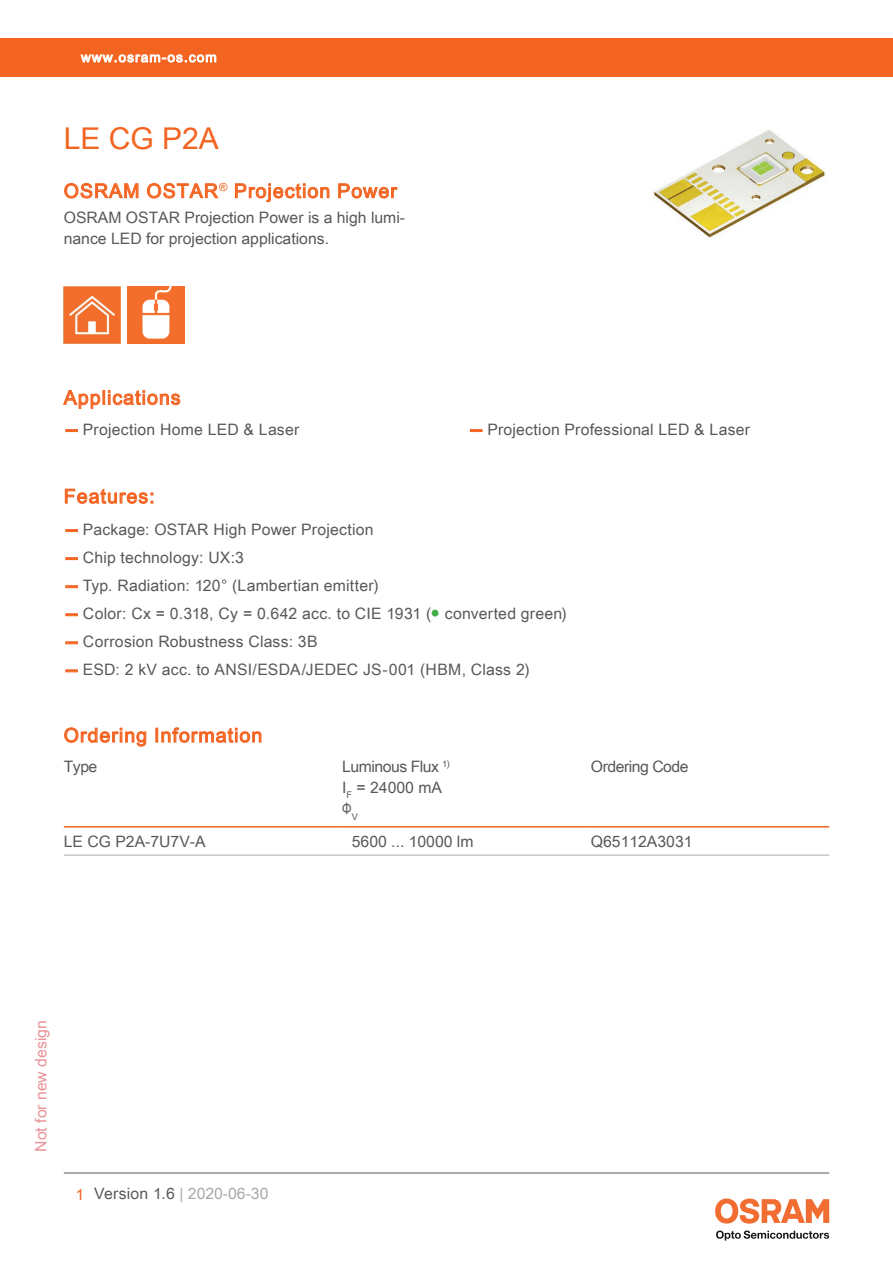
<style>
.page{position:relative;width:893px;height:1263px;background:#fff}
.page>*{position:absolute;margin:0;border:0;box-sizing:border-box;transform-origin:0 0}
.t1{font:30px "Arial Unicode MS";color:#f36421}
.t2{font:19.5px "Arial Unicode MS";letter-spacing:.055em;color:#f36421}
.t3{font:15.75px/21px "Arial Unicode MS";letter-spacing:.01em;color:#57585a}
.t4{font:15.75px "Arial Unicode MS";letter-spacing:-.03em;color:#57585a}
.t5{font:15.75px "Arial Unicode MS";color:#a8a9ad}
.t6{font:15.75px "Arial Unicode MS";color:#d1232a}
.t7{font:15.75px "Arial";color:#57585a;scale:.75 1}
.t8{font:13.5px "Arial Unicode MS";letter-spacing:.085em;color:#fff}
.s1{font-family:"Helvetica Neue LT Pro";font-weight:700;color:#f36421}
.s2{color:#40ae49}
.s3{color:#f36421}
.s4{color:#57585a}
</style>
<div class="page">
<hr style="left:64px;top:1173px;width:765px;height:1px;background:#57585a">
<svg style="left:716px;top:1230px;width:113px;height:10px"></svg>
<svg style="left:715px;top:1198px;width:114px;height:25px"></svg>
<div style="left:0;top:38px;width:893px;height:39px;background:#f36421"></div>
<svg style="left:80px;top:54px;width:137px;height:9px"></svg>
<svg style="left:63px;top:390px;width:118px;height:19px"></svg>
<img style="left:653px;top:130px;width:172px;height:108px">
<svg style="left:64px;top:183px;width:75px;height:16px"></svg>
<svg style="left:147px;top:183px;width:72px;height:16px"></svg>
<svg style="left:235px;top:183px;width:95px;height:20px"></svg>
<svg style="left:338px;top:183px;width:60px;height:16px"></svg>
<img style="left:64px;top:287px;width:57px;height:57px">
<img style="left:128px;top:287px;width:57px;height:57px">
<svg style="left:66px;top:430px;width:11px;height:2px"></svg>
<svg style="left:470px;top:430px;width:12px;height:2px"></svg>
<svg style="left:65px;top:488px;width:88px;height:16px"></svg>
<svg style="left:66px;top:558px;width:11px;height:2px"></svg>
<svg style="left:66px;top:586px;width:11px;height:2px"></svg>
<svg style="left:66px;top:614px;width:11px;height:2px"></svg>
<svg style="left:66px;top:642px;width:11px;height:2px"></svg>
<svg style="left:66px;top:670px;width:11px;height:2px"></svg>
<hr style="left:64px;top:826px;width:278px;height:1px;background:#f36421">
<hr style="left:342px;top:826px;width:249px;height:1px;background:#f36421">
<hr style="left:591px;top:826px;width:238px;height:1px;background:#f36421">
<hr style="left:64px;top:855px;width:278px;height:1px;background:#a8a9ad">
<hr style="left:342px;top:855px;width:249px;height:1px;background:#a8a9ad">
<hr style="left:591px;top:855px;width:238px;height:1px;background:#a8a9ad">
<svg style="left:64px;top:727px;width:83px;height:20px"></svg>
<div style="left:155px;top:728px;width:3px;height:14px;border:1px solid #f36421"></div>
<svg style="left:161px;top:727px;width:101px;height:16px"></svg>
<p class="t8" style="left:81px;top:47px;width:137px">www.osram-os.com</p>
<h1 class="t1" style="left:64px;top:117px;width:157px">LE CG P2A</h1>
<p class="t2" style="left:64px;top:177px;width:335px">OSRAM OSTAR<sup>®</sup> Projection Power</p>
<p class="t3" style="left:64px;top:207px;width:343px">OSRAM OSTAR Projection Power is a high lumi&shy;nance LED for projection applications.</p>
<p class="t2" style="left:64px;top:383px;width:118px">Applications</p>
<p class="t3" style="left:64px;top:418px;width:237px"><span class="s1">—</span> Projection Home LED &amp; Laser</p>
<p class="t3" style="left:468px;top:418px;width:283px"><span class="s1">—</span> Projection Professional LED &amp; Laser</p>
<p class="t2" style="left:64px;top:482px;width:92px">Features:</p>
<p class="t3" style="left:64px;top:518px;width:311px"><span class="s1">—</span> Package: OSTAR High Power Projection</p>
<p class="t3" style="left:64px;top:546px;width:182px"><span class="s1">—</span> Chip technology: UX:3</p>
<p class="t3" style="left:64px;top:575px;width:317px"><span class="s1">—</span> Typ. Radiation: 120° (Lambertian emitter)</p>
<p class="t3" style="left:64px;top:603px;width:505px"><span class="s1">—</span> Color: Cx = 0.318, Cy = 0.642 acc. to CIE 1931 (<span class="s2">●</span> converted green)</p>
<p class="t3" style="left:64px;top:631px;width:255px"><span class="s1">—</span> Corrosion Robustness Class: 3B</p>
<p class="t3" style="left:64px;top:659px;width:468px"><span class="s1">—</span> ESD: 2 kV acc. to ANSI/ESDA/JEDEC JS-001 (HBM, Class 2)</p>
<p class="t2" style="left:64px;top:721px;width:200px">Ordering Information</p>
<p class="t3" style="left:64px;top:755px;width:35px">Type</p>
<p class="t4" style="left:342px;top:755px;width:109px">Luminous Flux <sup>1)</sup></p>
<p class="t4" style="left:591px;top:755px;width:99px">Ordering Code</p>
<p class="t3" style="left:342px;top:777px;width:101px">I<sub>F</sub> = 24000 mA</p>
<p class="t7" style="left:342px;top:798px;width:22px">Φ<sub>V</sub></p>
<p class="t3" style="left:64px;top:830px;width:143px">LE CG P2A-7U7V-A</p>
<p class="t3" style="left:352px;top:830px;width:123px">5600 ... 10000 lm</p>
<p class="t3" style="left:591px;top:830px;width:103px">Q65112A3031</p>
<p class="t6" style="left:29px;top:1152px;width:133px;rotate:-90deg">Not for new design</p>
<p class="t5" style="left:76px;top:1182px;width:194px"><span class="s3">1</span> <span class="s4">Version 1.6</span> | 2020-06-30</p>
</div>
